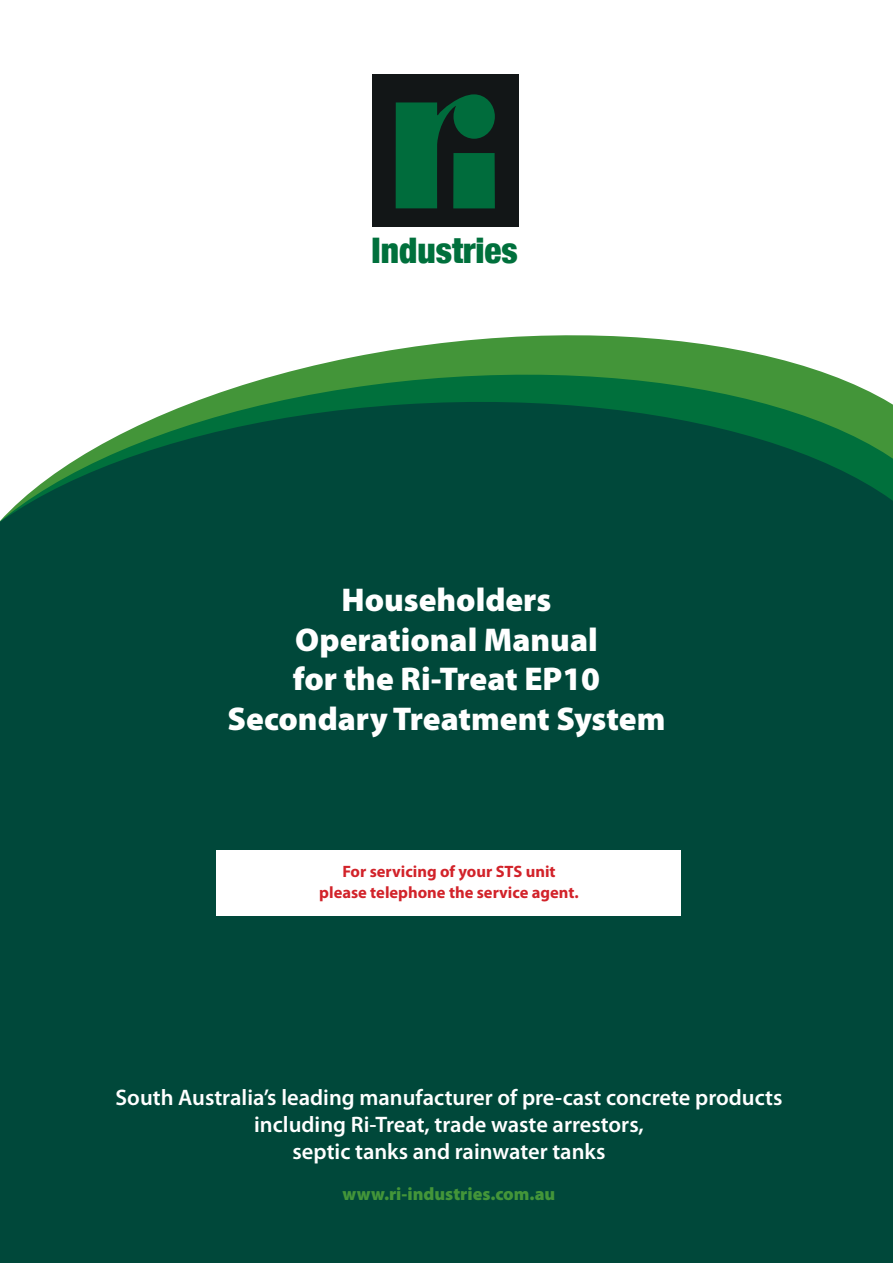
<style>
.page{position:relative;width:893px;height:1263px;background:#fff}
.page>*{position:absolute;margin:0;border:0;box-sizing:border-box;transform-origin:0 0}
.t1{font:900 condensed 35.25px "Helvetica Neue";color:#00703c}
.t2{font:900 33px/39.6px "Myriad Pro";color:#fff;text-align:center}
.t3{font:600 22.5px/27px "Myriad Pro";color:#fff;text-align:center}
.t4{font:900 18px "Myriad Pro";color:#439539}
.t5{font:700 16.5px/21px "Myriad Pro";color:#d2232a;text-align:center}
</style>
<div class="page">
<svg style="left:308px;top:335px;width:499px;height:32px;fill:#439539"></svg>
<svg style="left:155px;top:367px;width:738px;height:51px;background:#3c8d54"></svg>
<div style="left:0;top:418px;width:893px;height:845px;background:#00483a"></div>
<div style="left:372px;top:74px;width:146px;height:153px;background:#121617"></div>
<svg style="left:396px;top:94px;width:99px;height:114px"></svg>
<div style="left:453px;top:153px;width:42px;height:55px;background:#006c3c"></div>
<div style="left:217px;top:850px;width:464px;height:65px;background:#fff"></div>
<h1 class="t1" style="left:372px;top:221px;width:148px">Industries</h1>
<h2 class="t2" style="left:227px;top:579px;width:439px">Householders<br>Operational Manual<br>for the Ri-Treat EP10<br>Secondary Treatment System</h2>
<p class="t5" style="left:319px;top:860px;width:261px">For servicing of your STS unit please telephone the service agent.</p>
<p class="t3" style="left:115px;top:1083px;width:668px">South Australia’s leading manufacturer of pre-cast concrete products including Ri-Treat, trade waste arrestors,<br>septic tanks and rainwater tanks</p>
<p class="t4" style="left:343px;top:1181px;width:214px">www.ri-industries.com.au</p>
</div>
